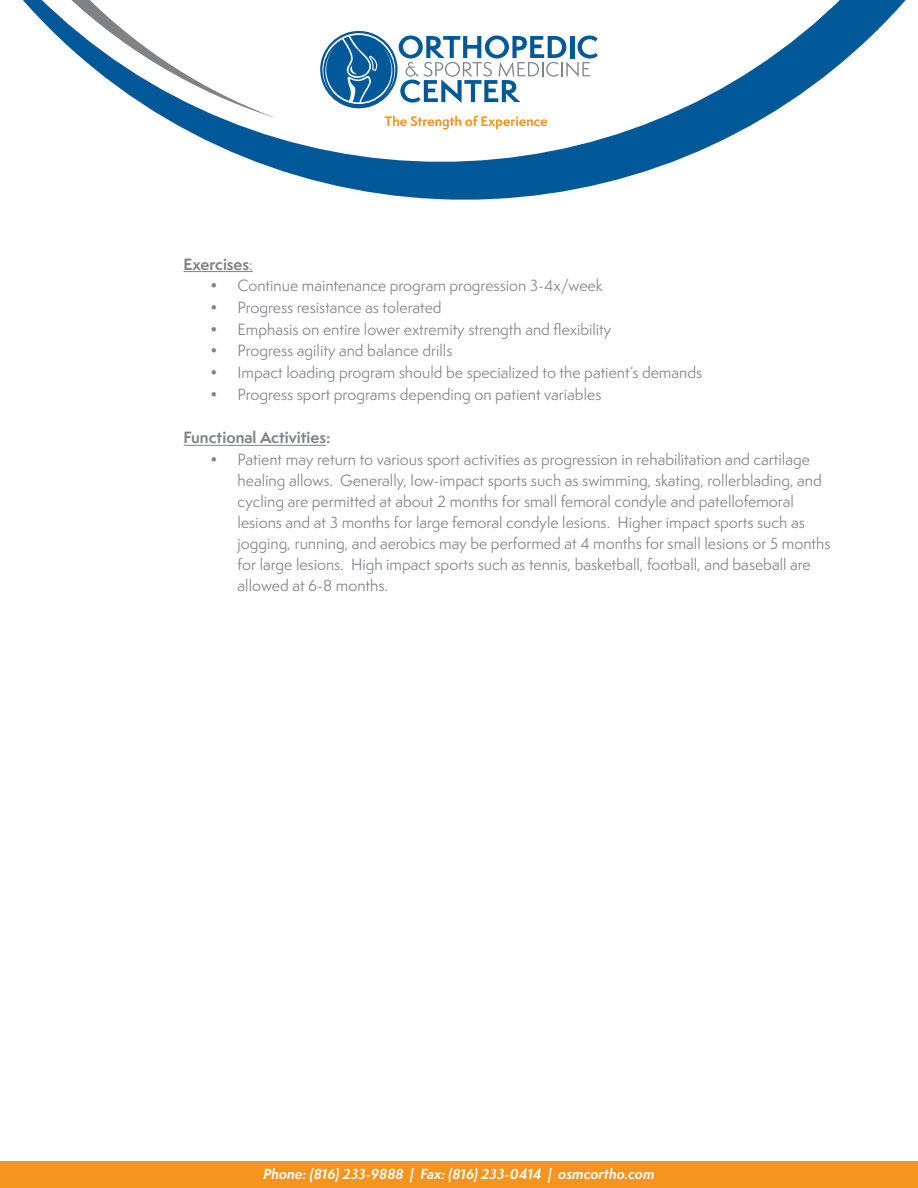
<style>
.page{position:relative;width:918px;height:1188px;background:#fff}
.page>*{position:absolute;margin:0;border:0;box-sizing:border-box;transform-origin:0 0}
.No_Spacing{font:15px/21px "Semplicita Pro";color:#808285}
.No_Spacing-2{font:700 15px "Semplicita Pro";color:#808285}
.t1{font:italic 700 13.5px "Semplicita Pro";color:#fff}
.s1{font-weight:400}
</style>
<div class="page">
<div style="left:0;top:1161px;width:918px;height:27px;background:#f7941e"></div>
<svg style="left:23px;top:0;width:883px;height:200px"></svg>
<hr style="left:184px;top:271px;width:69px;height:1px;background:#808285">
<hr style="left:184px;top:445px;width:142px;height:1px;background:#808285">
<p class="No_Spacing-2" style="left:184px;top:253px;width:71px">Exercises<span class="s1">:</span></p>
<p class="No_Spacing" style="left:211px;top:275px;width:394px">• Continue maintenance program progression 3-4x/week</p>
<p class="No_Spacing" style="left:211px;top:297px;width:233px">• Progress resistance as tolerated</p>
<p class="No_Spacing" style="left:211px;top:318px;width:402px">• Emphasis on entire lower extremity strength and flexibility</p>
<p class="No_Spacing" style="left:211px;top:340px;width:243px">• Progress agility and balance drills</p>
<p class="No_Spacing" style="left:211px;top:362px;width:493px">• Impact loading program should be specialized to the patient’s demands</p>
<p class="No_Spacing" style="left:211px;top:384px;width:392px">• Progress sport programs depending on patient variables</p>
<p class="No_Spacing-2" style="left:184px;top:426px;width:148px">Functional Activities:</p>
<p class="No_Spacing" style="left:238px;top:449px;width:594px;text-indent:-27px">• Patient may return to various sport activities as progression in rehabilitation and cartilage healing allows. Generally, low-impact sports such as swimming, skating, rollerblading, and cycling are permitted at about 2 months for small femoral condyle and patellofemoral lesions and at 3 months for large femoral condyle lesions. Higher impact sports such as jogging, running, and aerobics may be performed at 4 months for small lesions or 5 months for large lesions. High impact sports such as tennis, basketball, football, and baseball are allowed at 6-8 months.</p>
<p class="t1" style="left:264px;top:1164px;width:392px">Phone: (816) 233-9888 | Fax: (816) 233-0414 | osmcortho.com</p>
</div>
